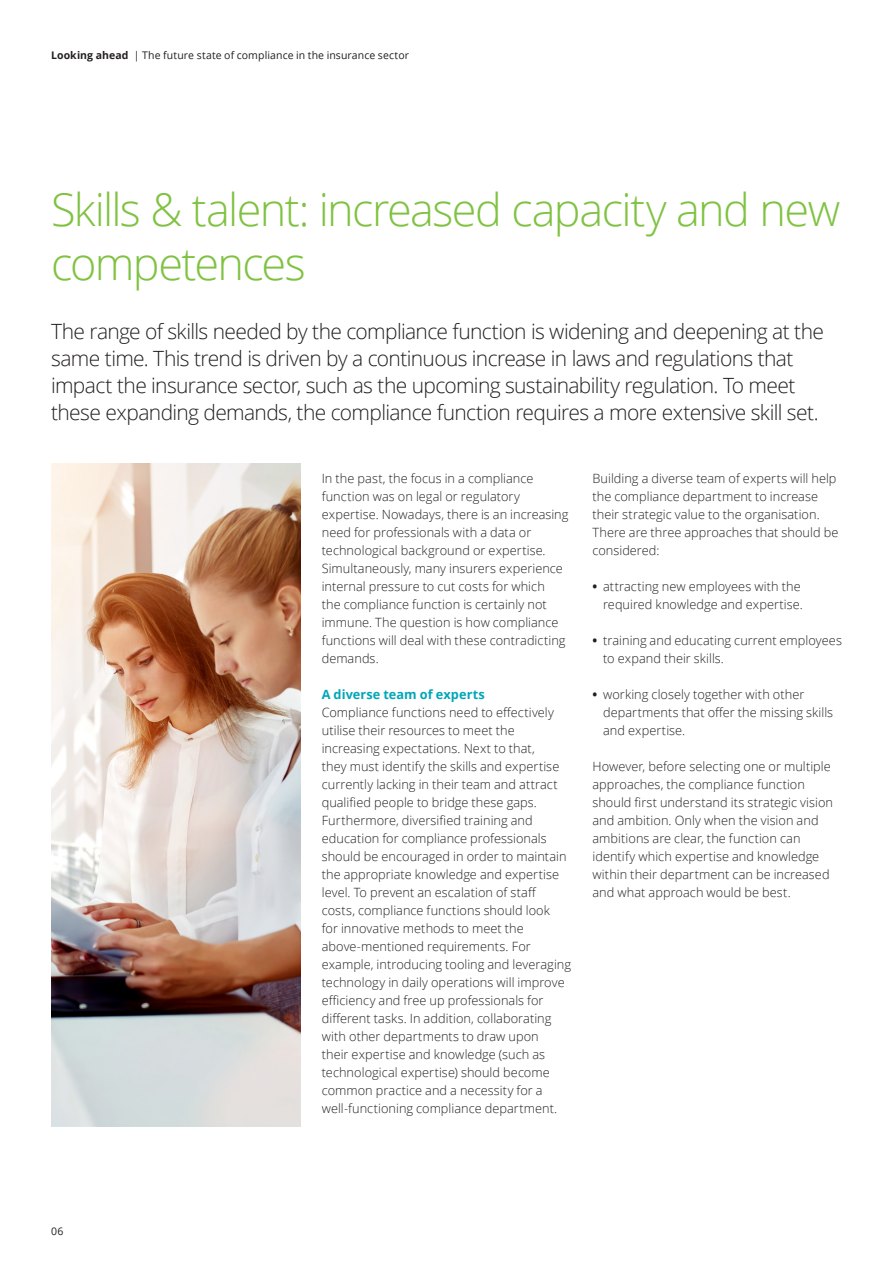
<style>
.page{position:relative;width:893px;height:1263px;background:#fff}
.page>*{position:absolute;margin:0;border:0;box-sizing:border-box;transform-origin:0 0}
.Story_heading_light{font:300 45px/54px "Open Sans";letter-spacing:-.035em;color:#7fc241}
.Introduction__14_18p{font:300 21px/27px "Open Sans";letter-spacing:-.03em;color:#231f20}
.Body_copy__8_5_12pt{font:300 12.75px/18px "Open Sans";letter-spacing:.005em;color:#231f20}
.Subhead_A__8_5_12pt{font:700 12.75px "Open Sans";letter-spacing:.005em;color:#00a6b9}
.t1{font:10.5px "Open Sans";letter-spacing:.01em;color:#231f20}
.s1{font-weight:700}
</style>
<div class="page">
<img style="left:51px;top:463px;width:249px;height:664px">
<p class="t1" style="left:51px;top:48px;width:360px"><span class="s1">Looking ahead</span> | The future state of compliance in the insurance sector</p>
<p class="Story_heading_light" style="left:51px;top:181px;width:791px">Skills &amp; talent: increased capacity and new competences</p>
<p class="Introduction__14_18p" style="left:51px;top:317px;width:774px">The range of skills needed by the compliance function is widening and deepening at the same time. This trend is driven by a continuous increase in laws and regulations that impact the insurance sector, such as the upcoming sustainability regulation. To meet these expanding demands, the compliance function requires a more extensive skill set.</p>
<p class="t1" style="left:51px;top:1224px;width:14px">06</p>
<p class="Body_copy__8_5_12pt" style="left:322px;top:469px;width:248px">In the past, the focus in a compliance function was on legal or regulatory expertise. Nowadays, there is an increasing need for professionals with a data or technological background or expertise.<br>Simultaneously, many insurers experience internal pressure to cut costs for which<br>the compliance function is certainly not immune. The question is how compliance functions will deal with these contradicting demands.</p>
<p class="Subhead_A__8_5_12pt" style="left:322px;top:685px;width:165px">A diverse team of experts</p>
<p class="Body_copy__8_5_12pt" style="left:322px;top:703px;width:251px">Compliance functions need to effectively utilise their resources to meet the increasing expectations. Next to that,<br>they must identify the skills and expertise currently lacking in their team and attract qualified people to bridge these gaps.<br>Furthermore, diversified training and education for compliance professionals should be encouraged in order to maintain the appropriate knowledge and expertise level. To prevent an escalation of staff costs, compliance functions should look<br>for innovative methods to meet the above-mentioned requirements. For example, introducing tooling and leveraging technology in daily operations will improve efficiency and free up professionals for different tasks. In addition, collaborating with other departments to draw upon<br>their expertise and knowledge (such as technological expertise) should become common practice and a necessity for a well-functioning compliance department.</p>
<p class="Body_copy__8_5_12pt" style="left:592px;top:469px;width:247px">Building a diverse team of experts will help the compliance department to increase their strategic value to the organisation.<br>There are three approaches that should be considered:</p>
<p class="Body_copy__8_5_12pt" style="left:592px;top:577px;width:212px;text-align:right"><span class="s1">•</span> attracting new employees with the required knowledge and expertise.</p>
<p class="Body_copy__8_5_12pt" style="left:603px;top:631px;width:240px;text-indent:-11px"><span class="s1">•</span> training and educating current employees to expand their skills.</p>
<p class="Body_copy__8_5_12pt" style="left:603px;top:685px;width:232px;text-indent:-11px"><span class="s1">•</span> working closely together with other departments that offer the missing skills and expertise.</p>
<p class="Body_copy__8_5_12pt" style="left:592px;top:757px;width:242px">However, before selecting one or multiple approaches, the compliance function should first understand its strategic vision and ambition. Only when the vision and ambitions are clear, the function can identify which expertise and knowledge within their department can be increased and what approach would be best.</p>
</div>
